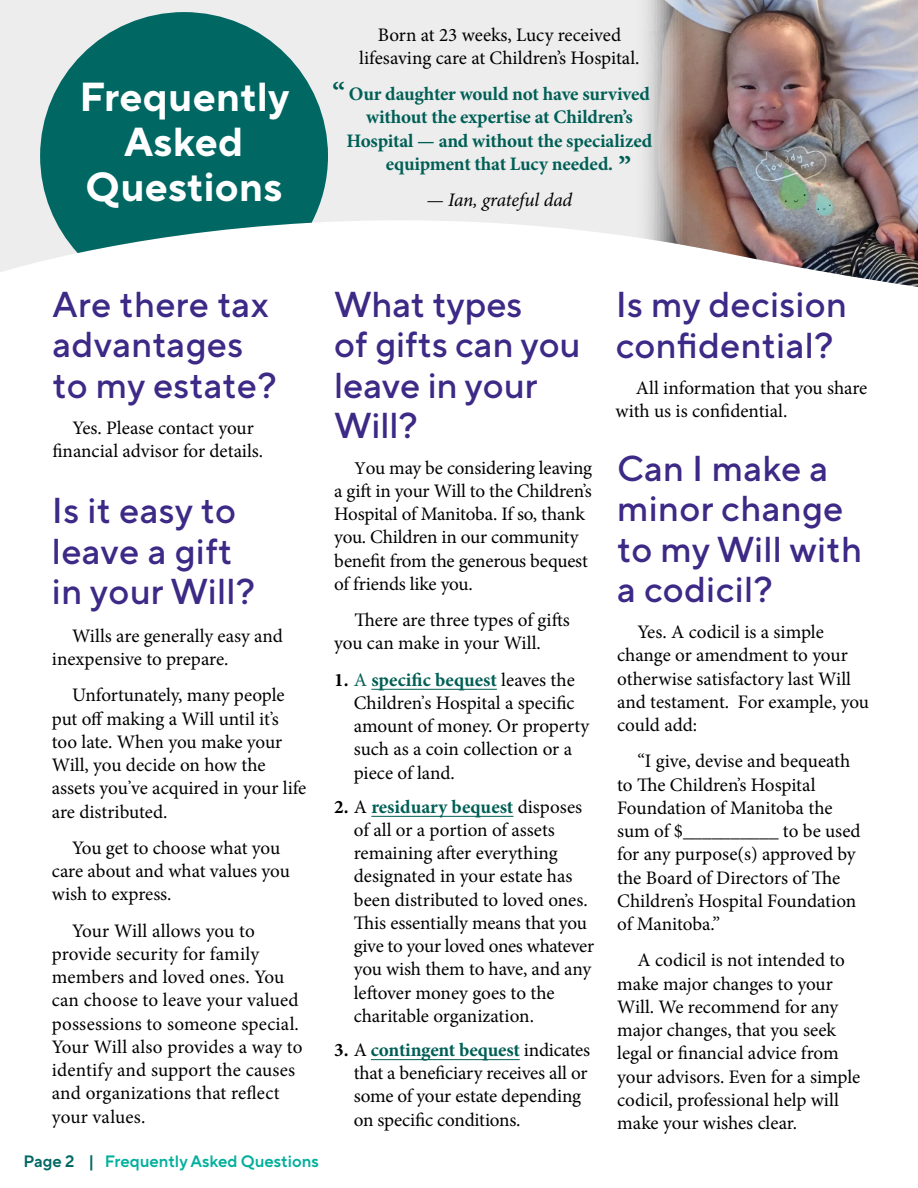
<style>
.page{position:relative;width:918px;height:1188px;background:#fff}
.page>*{position:absolute;margin:0;border:0;box-sizing:border-box;transform-origin:0 0}
.t1{font:700 40.5px/45px "TT Norms Pro";letter-spacing:.01em;color:#fff;text-align:center}
.t2{font:500 36px/40.5px "TT Norms Pro";letter-spacing:.01em;color:#3d2986}
.t3{font:700 28.5px "Minion Pro";color:#005f55}
.t4{font:19.2px/23.2px "Minion Pro";letter-spacing:-.005em;color:#000}
.t5{font:700 19.2px/23.2px "Minion Pro";letter-spacing:-.01em;color:#005f55;text-align:center}
.t6{font:italic 19.2px "Minion Pro";letter-spacing:-.005em;color:#000}
.t7{font:600 16.5px "TT Norms Pro";color:#00af9d}
.s1{color:#006763}
.s2{font-size:18px}
.s3{font-weight:700}
.s4{color:#005f55}
.s5{font-weight:700;color:#005f55}
</style>
<div class="page">
<svg style="left:0;top:0;width:605px;height:272px;fill:#ededee"></svg>
<img style="left:605px;top:0;width:313px;height:287px">
<svg style="left:40px;top:12px;width:288px;height:241px;background:#368683"></svg>
<hr style="left:371px;top:689px;width:126px;height:1px;background:#005f55">
<hr style="left:371px;top:816px;width:142px;height:1px;background:#005f55">
<hr style="left:371px;top:1059px;width:149px;height:1px;background:#005f55">
<h1 class="t1" style="left:79px;top:71px;width:211px">Frequently<br>Asked<br>Questions</h1>
<p class="t4" style="left:359px;top:23px;width:282px;text-align:center">Born at 23 weeks, Lucy received lifesaving care at Children’s Hospital.</p>
<p class="t5" style="left:346px;top:82px;width:308px">Our daughter would not have survived without the expertise at Children’s Hospital — and without the specialized equipment that Lucy needed.</p>
<p class="t6" style="left:426px;top:187px;width:147px">— Ian, grateful dad</p>
<h3 class="t3" style="left:333px;top:73px;width:14px">“</h3>
<h3 class="t3" style="left:618px;top:147px;width:14px">”</h3>
<h2 class="t2" style="left:52px;top:281px;width:226px">Are there tax advantages to my estate?</h2>
<p class="t4" style="left:52px;top:416px;width:212px;text-align:center">Yes. Please contact your financial advisor for details.</p>
<h2 class="t2" style="left:52px;top:488px;width:205px">Is it easy to leave a gift in your Will?</h2>
<p class="t4" style="left:52px;top:624px;width:233px;text-indent:20px">Wills are generally easy and inexpensive to prepare.</p>
<p class="t4" style="left:52px;top:684px;width:256px;text-indent:20px">Unfortunately, many people put off making a Will until it’s too late. When you make your<br>Will, you decide on how the assets you’ve acquired in your life are distributed.</p>
<p class="t4" style="left:52px;top:836px;width:240px;text-indent:20px">You get to choose what you care about and what values you wish to express.</p>
<p class="t4" style="left:52px;top:919px;width:252px;text-indent:20px">Your Will allows you to provide security for family members and loved ones. You can choose to leave your valued possessions to someone special.<br>Your Will also provides a way to identify and support the causes and organizations that reflect your values.</p>
<p class="t7" style="left:24px;top:1149px;width:297px"><span class="s1">Page 2 |</span> Frequently Asked Questions</p>
<h2 class="t2" style="left:334px;top:281px;width:248px">What types<br>of gifts can you leave in your<br>Will?</h2>
<p class="t4" style="left:334px;top:456px;width:259px;text-indent:20px"><span class="s2">Y</span>ou may be considering leaving a gift in your Will to the Children’s<br>Hospital of Manitoba. If so, thank you. Children in our community benefit from the generous bequest of friends like you.</p>
<p class="t4" style="left:334px;top:608px;width:237px;text-indent:20px">There are three types of gifts you can make in your Will.</p>
<p class="t4" style="left:354px;top:668px;width:237px;text-indent:-20px"><span class="s3">1.</span> <span class="s4">A</span> <span class="s5">specific bequest</span> leaves the<br>Children’s Hospital a specific amount of money. Or property such as a coin collection or a piece of land.</p>
<p class="t4" style="left:354px;top:795px;width:242px;text-indent:-20px"><span class="s3">2.</span> A <span class="s5">residuary bequest</span> disposes of all or a portion of assets remaining after everything designated in your estate has been distributed to loved ones.<br>This essentially means that you give to your loved ones whatever you wish them to have, and any leftover money goes to the charitable organization.</p>
<p class="t4" style="left:354px;top:1038px;width:238px;text-indent:-20px"><span class="s3">3.</span> A <span class="s5">contingent bequest</span> indicates that a beneficiary receives all or some of your estate depending on specific conditions.</p>
<h2 class="t2" style="left:616px;top:282px;width:233px">Is my decision confidential?</h2>
<p class="t4" style="left:616px;top:376px;width:253px;text-indent:20px">All information that you share with us is confidential.</p>
<h2 class="t2" style="left:617px;top:445px;width:246px">Can I make a minor change to my Will with a codicil?</h2>
<p class="t4" style="left:617px;top:621px;width:253px;text-indent:20px">Yes. A codicil is a simple change or amendment to your otherwise satisfactory last Will and testament. For example, you could add:</p>
<p class="t4" style="left:617px;top:750px;width:245px;text-indent:20px">“I give, devise and bequeath to The Children’s Hospital<br>Foundation of Manitoba the sum of $__________ to be used for any purpose(s) approved by the Board of Directors of The<br>Children’s Hospital Foundation of Manitoba.”</p>
<p class="t4" style="left:617px;top:949px;width:245px;text-indent:20px">A codicil is not intended to make major changes to your<br>Will. We recommend for any major changes, that you seek legal or financial advice from your advisors. Even for a simple codicil, professional help will make your wishes clear.</p>
</div>
